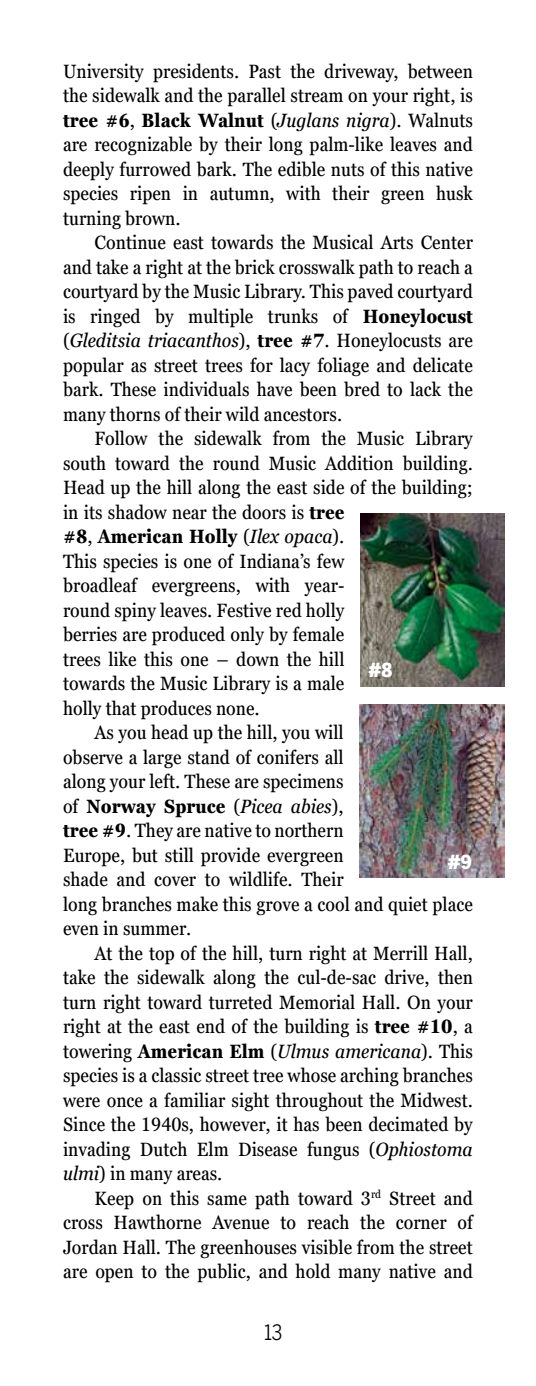
<style>
.page{position:relative;width:536px;height:1386px;background:#fff}
.page>*{position:absolute;margin:0;border:0;box-sizing:border-box;transform-origin:0 0}
.t1{font:21px "Benton Sans Cond";color:#000}
.t2{font:condensed 19.25px/24.5px "Georgia Pro";color:#000;text-align:justify}
.t3{font:700 condensed 19.25px "Georgia Pro";color:#000}
.t4{font:900 19.25px "Benton Sans Cond";color:#fff}
.s1{font-weight:700}
.s2{font-style:italic}
.s3{font-weight:400}
.s4{font-weight:400;font-style:italic}
</style>
<div class="page">
<img style="left:360px;top:513px;width:144px;height:174px">
<img style="left:359px;top:704px;width:145px;height:174px">
<p class="t2" style="left:63px;top:59px;width:411px">University presidents. Past the driveway, between the sidewalk and the parallel stream on your right, is <span class="s1">tree #6</span>, <span class="s1">Black Walnut</span> (<span class="s2">Juglans nigra</span>). Walnuts are recognizable by their long palm-like leaves and deeply furrowed bark. The edible nuts of this native species ripen in autumn, with their green husk turning brown.</p>
<p class="t2" style="left:63px;top:231px;width:411px;text-indent:31px">Continue east towards the Musical Arts Center and take a right at the brick crosswalk path to reach a courtyard by the Music Library. This paved courtyard is ringed by multiple trunks of <span class="s1">Honeylocust </span>(<span class="s2">Gleditsia triacanthos</span>), <span class="s1">tree #7</span>. Honeylocusts are popular as street trees for lacy foliage and delicate bark. These individuals have been bred to lack the many thorns of their wild ancestors.</p>
<p class="t2" style="left:94px;top:427px;width:379px">Follow the sidewalk from the Music Library</p>
<p class="t2" style="left:63px;top:451px;width:411px">south toward the round Music Addition building.</p>
<p class="t2" style="left:63px;top:476px;width:411px">Head up the hill along the east side of the building;</p>
<p class="t2" style="left:63px;top:500px;width:283px">in its shadow near the doors is <span class="s1">tree</span></p>
<p class="t3" style="left:63px;top:525px;width:283px">#8<span class="s3">,</span> American Holly <span class="s3">(</span><span class="s4">Ilex opaca</span><span class="s3">).</span></p>
<p class="t2" style="left:63px;top:550px;width:283px">This species is one of Indiana’s few</p>
<p class="t2" style="left:63px;top:574px;width:283px">broadleaf evergreens, with year-</p>
<p class="t2" style="left:63px;top:599px;width:283px">round spiny leaves. Festive red holly</p>
<p class="t2" style="left:63px;top:623px;width:283px">berries are produced only by female</p>
<p class="t2" style="left:63px;top:648px;width:283px">trees like this one – down the hill</p>
<p class="t2" style="left:63px;top:672px;width:283px">towards the Music Library is a male</p>
<p class="t2" style="left:63px;top:697px;width:198px">holly that produces none.</p>
<p class="t2" style="left:94px;top:721px;width:250px">As you head up the hill, you will</p>
<p class="t2" style="left:63px;top:746px;width:282px">observe a large stand of conifers all</p>
<p class="t2" style="left:63px;top:770px;width:282px">along your left. These are specimens</p>
<p class="t3" style="left:63px;top:795px;width:282px"><span class="s3">of</span> Norway Spruce <span class="s3">(</span><span class="s4">Picea abies</span><span class="s3">),</span></p>
<p class="t2" style="left:63px;top:819px;width:282px"><span class="s1">tree #9</span>. They are native to northern</p>
<p class="t2" style="left:63px;top:844px;width:282px">Europe, but still provide evergreen</p>
<p class="t2" style="left:63px;top:868px;width:282px">shade and cover to wildlife. Their</p>
<p class="t2" style="left:63px;top:893px;width:411px">long branches make this grove a cool and quiet place</p>
<p class="t2" style="left:63px;top:917px;width:130px">even in summer.</p>
<p class="t2" style="left:94px;top:942px;width:380px">At the top of the hill, turn right at Merrill Hall,</p>
<p class="t2" style="left:63px;top:966px;width:411px">take the sidewalk along the cul-de-sac drive, then</p>
<p class="t2" style="left:63px;top:991px;width:411px">turn right toward turreted Memorial Hall. On your</p>
<p class="t2" style="left:63px;top:1015px;width:411px">right at the east end of the building is <span class="s1">tree #10</span>, a</p>
<p class="t2" style="left:63px;top:1040px;width:411px">towering <span class="s1">American Elm</span> (<span class="s2">Ulmus americana</span>). This</p>
<p class="t2" style="left:63px;top:1064px;width:411px">species is a classic street tree whose arching branches</p>
<p class="t2" style="left:63px;top:1089px;width:411px">were once a familiar sight throughout the Midwest.</p>
<p class="t2" style="left:63px;top:1113px;width:411px">Since the 1940s, however, it has been decimated by</p>
<p class="t2" style="left:63px;top:1138px;width:411px">invading Dutch Elm Disease fungus (<span class="s2">Ophiostoma</span></p>
<p class="t2" style="left:63px;top:1162px;width:161px"><span class="s2">ulmi</span>) in many areas.</p>
<p class="t2" style="left:94px;top:1187px;width:380px">Keep on this same path toward 3<sup>rd</sup> Street and</p>
<p class="t2" style="left:63px;top:1211px;width:411px">cross Hawthorne Avenue to reach the corner of</p>
<p class="t2" style="left:63px;top:1235px;width:411px">Jordan Hall. The greenhouses visible from the street</p>
<p class="t2" style="left:63px;top:1260px;width:411px">are open to the public, and hold many native and</p>
<p class="t4" style="left:368px;top:657px;width:25px">#8</p>
<p class="t4" style="left:447px;top:850px;width:25px">#9</p>
<p class="t1" style="left:264px;top:1319px;width:20px">13</p>
</div>
